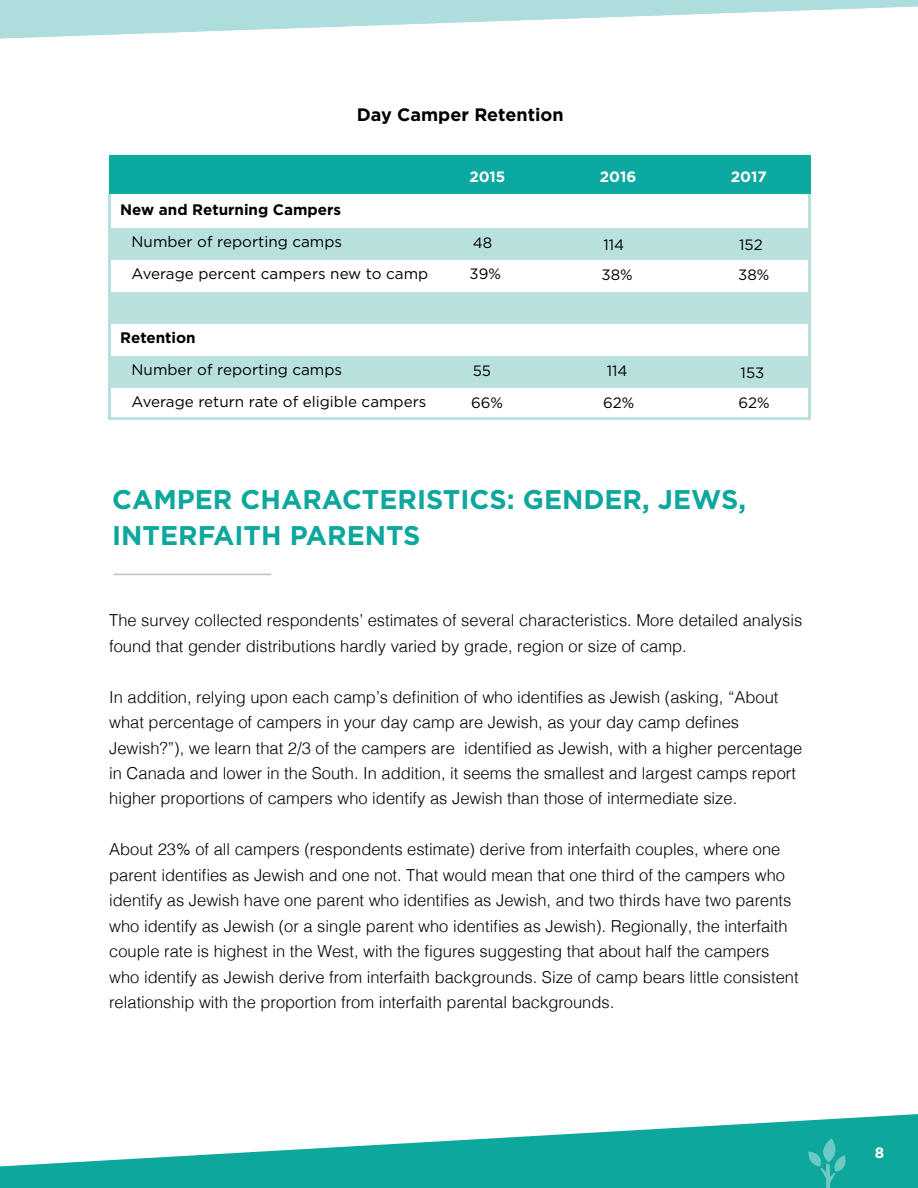
<style>
.page{position:relative;width:918px;height:1188px;background:#fff}
.page>*{position:absolute;margin:0;border:0;box-sizing:border-box;transform-origin:0 0}
.t1{font:700 27px/36px "Gotham";color:#0ea79d}
.t2{font:700 18px "Gotham HTF";color:#000}
.t3{font:300 16.5px/25.5px "Helvetica";color:#010102}
.t4{font:15.15px/31.8px "Gotham";color:#000}
.t5{font:700 15.15px "Gotham";color:#000}
.t6{font:15px/30.5px "Gotham";color:#010102}
.t7{font:700 15px "Gotham HTF";color:#fff}
.t8{font:700 15px "Gotham";color:#fff}
</style>
<div class="page">
<svg style="left:0;top:1114px;width:918px;height:74px;fill:#0ea79d"></svg>
<svg style="left:808px;top:1138px;width:39px;height:50px;background:#29b0a8"></svg>
<svg style="left:0;top:0;width:918px;height:39px"></svg>
<div style="left:110px;top:229px;width:701px;height:31px;background:#b8e1de"></div>
<div style="left:110px;top:292px;width:701px;height:32px;background:#b8e1de"></div>
<div style="left:109px;top:155px;width:702px;height:39px;background:#0ba99f"></div>
<div style="left:109px;top:356px;width:701px;height:32px;background:#b8e1de"></div>
<div style="left:108px;top:417px;width:702px;height:3px;background:#b8e1de;border:1px solid #b7e1dd"></div>
<hr style="left:109px;top:194px;width:2px;height:225px;background:#b8e1de">
<hr style="left:809px;top:194px;width:2px;height:225px;background:#b8e1de">
<hr style="left:114px;top:574px;width:157px;height:1px;background:#c2c1c1">
<p class="t2" style="left:357px;top:107px;width:209px">Day Camper Retention</p>
<p class="t5" style="left:120px;top:203px;width:222px">New and Returning Campers</p>
<p class="t4" style="left:132px;top:227px;width:212px">Number of reporting camps</p>
<p class="t4" style="left:132px;top:258px;width:298px">Average percent campers new to camp</p>
<p class="t5" style="left:120px;top:331px;width:77px">Retention</p>
<p class="t4" style="left:132px;top:354px;width:296px">Number of reporting camps<br>Average return rate of eligible campers</p>
<p class="t7" style="left:469px;top:170px;width:37px">2015</p>
<p class="t7" style="left:600px;top:170px;width:38px">2016</p>
<p class="t7" style="left:731px;top:170px;width:37px">2017</p>
<p class="t6" style="left:470px;top:229px;width:33px">48<br>39%</p>
<p class="t6" style="left:471px;top:356px;width:33px;line-height:32px">55<br>66%</p>
<p class="t6" style="left:602px;top:230px;width:33px">114<br>38%</p>
<p class="t6" style="left:603px;top:356px;width:33px;line-height:32px">114<br>62%</p>
<p class="t6" style="left:738px;top:230px;width:33px">152<br>38%</p>
<p class="t6" style="left:738px;top:358px;width:33px">153<br>62%</p>
<h1 class="t1" style="left:112px;top:483px;width:635px">CAMPER CHARACTERISTICS: GENDER, JEWS,<br>INTERFAITH PARENTS</h1>
<p class="t3" style="left:109px;top:606px;width:695px">The survey collected respondents’ estimates of several characteristics. More detailed analysis found that gender distributions hardly varied by grade, region or size of camp.</p>
<p class="t3" style="left:109px;top:683px;width:695px">In addition, relying upon each camp’s definition of who identifies as Jewish (asking, “About what percentage of campers in your day camp are Jewish, as your day camp defines Jewish?”), we learn that 2/3 of the campers are identified as Jewish, with a higher percentage in Canada and lower in the South. In addition, it seems the smallest and largest camps report higher proportions of campers who identify as Jewish than those of intermediate size.</p>
<p class="t3" style="left:109px;top:836px;width:691px">About 23% of all campers (respondents estimate) derive from interfaith couples, where one parent identifies as Jewish and one not. That would mean that one third of the campers who identify as Jewish have one parent who identifies as Jewish, and two thirds have two parents who identify as Jewish (or a single parent who identifies as Jewish). Regionally, the interfaith couple rate is highest in the West, with the figures suggesting that about half the campers who identify as Jewish derive from interfaith backgrounds. Size of camp bears little consistent relationship with the proportion from interfaith parental backgrounds.</p>
<p class="t8" style="left:875px;top:1146px;width:11px">8</p>
</div>
